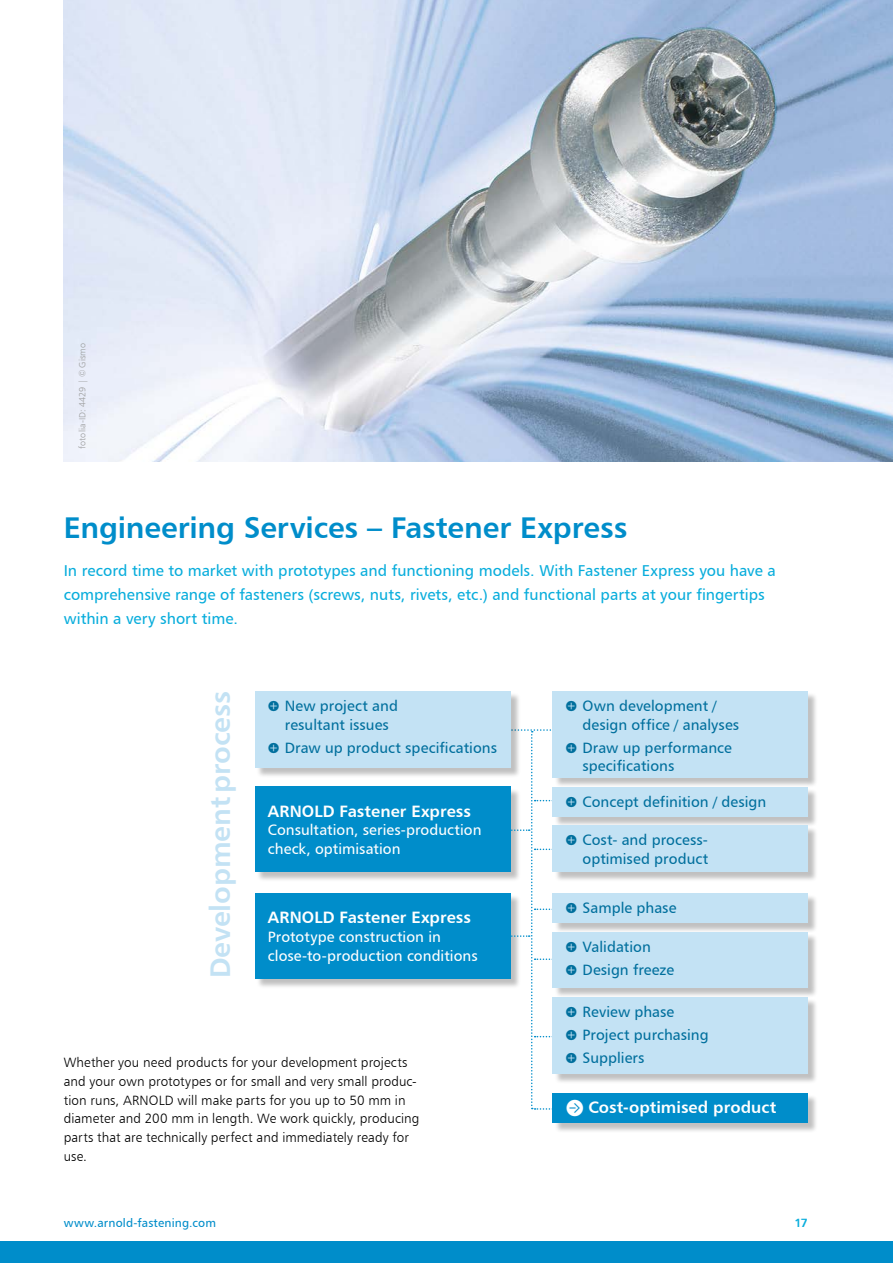
<style>
.page{position:relative;width:893px;height:1263px;background:#fff}
.page>*{position:absolute;margin:0;border:0;box-sizing:border-box;transform-origin:0 0}
.t1{font:30px "Humanist 777 BT Bold B";letter-spacing:-.005em;color:#008dca}
.t2{font:28.5px "Humanist 777 BT Bold B";letter-spacing:-.005em;color:#c3e2f4}
.t3{font:16.5px "Humanist 777 BT Bold B";letter-spacing:.005em;color:#fff}
.t4{font:15.75px/24px "Humanist 777 BT Roman B";color:#08addc}
.t5{font:15px/18.8px "Humanist 777 BT Roman B";letter-spacing:.005em;color:#006f9d}
.t6{font:15px/18.8px "Humanist 777 BT Roman B";color:#fff}
.t7{font:13.5px/18.8px "Humanist 777 BT Light B";letter-spacing:.005em;color:#000}
.t8{font:12px "Humanist 777 BT Roman B";letter-spacing:.015em;color:#008dca}
.t9{font:12px "Humanist 777 BT Bold B";color:#08addc}
.t10{font:9px "Humanist 777 BT Light B";letter-spacing:.005em;color:#9c9d9d}
.s1{font-family:"Klavika"}
.s2{font-family:"Klavika Arrows";font-weight:300;font-size:24px}
</style>
<div class="page">
<div style="left:0;top:1242px;width:893px;height:21px;background:#008dca"></div>
<img style="left:64px;top:0;width:829px;height:461px">
<div style="left:256px;top:692px;width:265px;height:86px;background:#000;opacity:.25"></div>
<div style="left:255px;top:691px;width:255px;height:76px;background:#c3e2f4"></div>
<div style="left:554px;top:692px;width:265px;height:96px;background:#000;opacity:.25"></div>
<div style="left:553px;top:691px;width:255px;height:86px;background:#c3e2f4"></div>
<div style="left:256px;top:788px;width:265px;height:94px;background:#000;opacity:.25"></div>
<div style="left:255px;top:787px;width:255px;height:85px;background:#008dca"></div>
<div style="left:554px;top:788px;width:265px;height:39px;background:#000;opacity:.25"></div>
<div style="left:553px;top:787px;width:255px;height:29px;background:#c3e2f4"></div>
<div style="left:554px;top:826px;width:265px;height:56px;background:#000;opacity:.25"></div>
<div style="left:553px;top:825px;width:255px;height:47px;background:#c3e2f4"></div>
<div style="left:256px;top:894px;width:265px;height:95px;background:#000;opacity:.25"></div>
<div style="left:255px;top:893px;width:255px;height:85px;background:#008dca"></div>
<div style="left:554px;top:894px;width:265px;height:39px;background:#000;opacity:.25"></div>
<div style="left:553px;top:893px;width:255px;height:30px;background:#c3e2f4"></div>
<div style="left:554px;top:934px;width:265px;height:64px;background:#000;opacity:.25"></div>
<div style="left:553px;top:932px;width:255px;height:56px;background:#c3e2f4"></div>
<div style="left:554px;top:998px;width:265px;height:86px;background:#000;opacity:.25"></div>
<div style="left:553px;top:997px;width:255px;height:77px;background:#c3e2f4"></div>
<div style="left:554px;top:1094px;width:265px;height:39px;background:#000;opacity:.25"></div>
<div style="left:553px;top:1093px;width:255px;height:30px;background:#008dca"></div>
<svg style="left:509px;top:729px;width:50px;height:381px"></svg>
<p class="t10" style="left:77px;top:449px;width:107px;rotate:-90deg">fotolia-ID: 4429 | © Gismo</p>
<h1 class="t1" style="left:64px;top:508px;width:565px">Engineering Services – Fastener Express</h1>
<p class="t4" style="left:64px;top:558px;width:713px">In record time to market with prototypes and functioning models. With Fastener Express you have a comprehensive range of fasteners (screws, nuts, rivets, etc.) and functional parts at your fingertips within a very short time.</p>
<h2 class="t2" style="left:202px;top:978px;width:289px;rotate:-90deg">Development process</h2>
<p class="t5" style="left:268px;top:696px;width:132px;text-align:center"><span class="s1">•</span> New project and resultant issues</p>
<p class="t5" style="left:268px;top:738px;width:231px"><span class="s1">•</span> Draw up product specifications</p>
<p class="t3" style="left:268px;top:800px;width:205px">ARNOLD Fastener Express</p>
<p class="t6" style="left:268px;top:820px;width:215px">Consultation, series-production check, optimisation</p>
<p class="t3" style="left:268px;top:907px;width:205px">ARNOLD Fastener Express</p>
<p class="t6" style="left:268px;top:927px;width:211px">Prototype construction in close-to-production conditions</p>
<p class="t7" style="left:64px;top:1053px;width:357px">Whether you need products for your development projects and your own prototypes or for small and very small produc&shy;tion runs, ARNOLD will make parts for you up to 50 mm in diameter and 200 mm in length. We work quickly, producing parts that are technically perfect and immediately ready for use.</p>
<p class="t5" style="left:583px;top:696px;width:158px;text-indent:-17px"><span class="s1">•</span> Own development / design office / analyses</p>
<p class="t5" style="left:583px;top:738px;width:151px;text-indent:-17px"><span class="s1">•</span> Draw up performance specifications</p>
<p class="t5" style="left:566px;top:792px;width:202px"><span class="s1">•</span> Concept definition / design</p>
<p class="t5" style="left:566px;top:830px;width:144px;text-align:right"><span class="s1">•</span> Cost- and process&shy;optimised product</p>
<p class="t5" style="left:566px;top:898px;width:112px"><span class="s1">•</span> Sample phase</p>
<p class="t5" style="left:566px;top:937px;width:87px"><span class="s1">•</span> Validation</p>
<p class="t5" style="left:566px;top:960px;width:110px"><span class="s1">•</span> Design freeze</p>
<p class="t5" style="left:566px;top:1002px;width:110px"><span class="s1">•</span> Review phase</p>
<p class="t5" style="left:566px;top:1025px;width:145px"><span class="s1">•</span> Project purchasing</p>
<p class="t5" style="left:566px;top:1048px;width:80px"><span class="s1">•</span> Suppliers</p>
<p class="t3" style="left:566px;top:1097px;width:212px"><span class="s2">r</span> Cost-optimised product</p>
<p class="t8" style="left:64px;top:1215px;width:154px">www.arnold-fastening.com</p>
<p class="t9" style="left:794px;top:1215px;width:15px">17</p>
</div>
